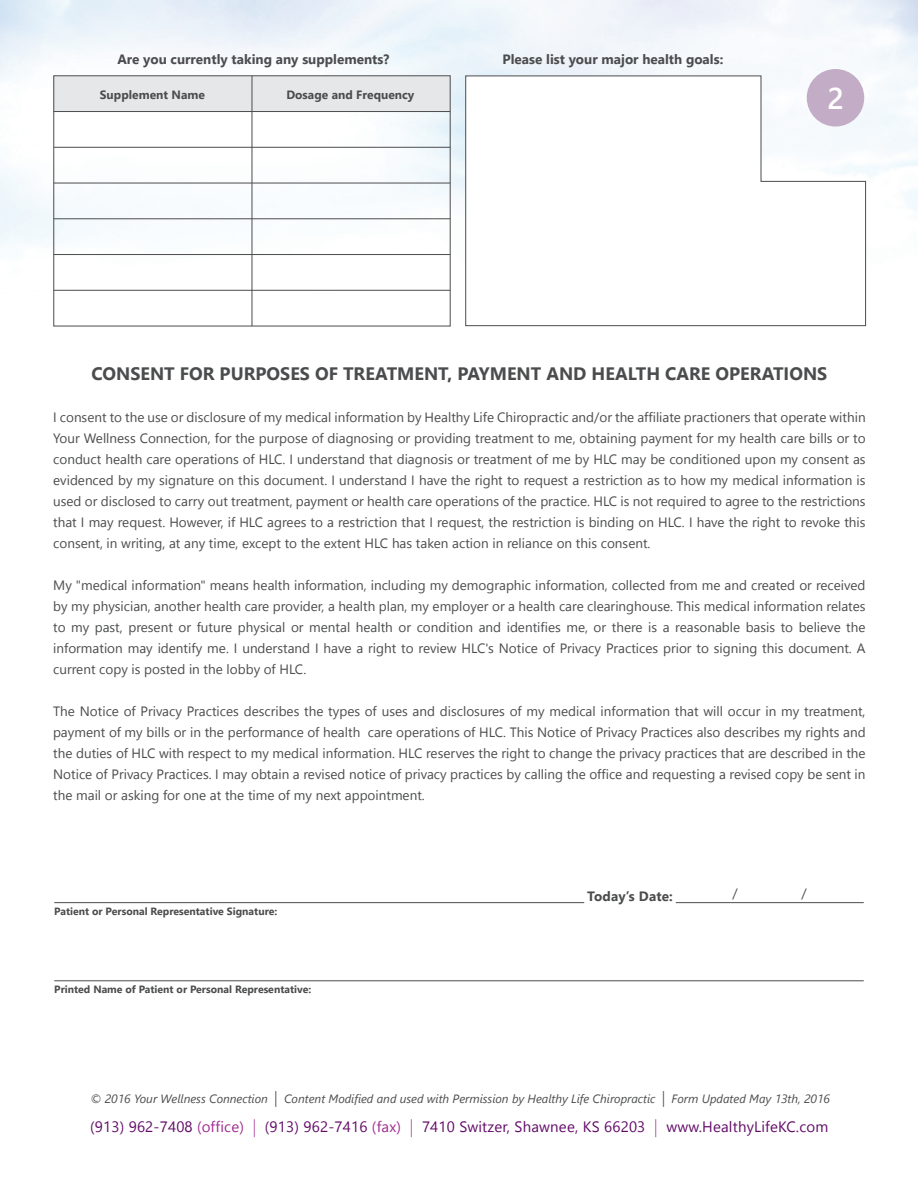
<style>
.page{position:relative;width:918px;height:1188px;background:#fff}
.page>*{position:absolute;margin:0;border:0;box-sizing:border-box;transform-origin:0 0}
.t1{font:600 30px "Segoe UI";color:#fff}
.t2{font:700 18px "Segoe UI";color:#4b4c4d}
.t3{font:15px "Segoe UI";letter-spacing:.015em;color:#620c68}
.t4{font:13.5px/21px "Segoe UI";color:#4b4c4d;text-align:justify}
.t5{font:700 13.5px "Segoe UI";color:#4b4c4d}
.t6{font:italic 12px "Segoe UI";color:#4b4c4d}
.t7{font:700 12px "Segoe UI";color:#4b4c4d}
.t8{font:700 10.5px "Segoe UI";color:#4b4c4d}
.s1{font-size:15.6px}
.s2{color:#a02a90}
.s3{font-weight:300;font-size:18px;color:#a02a90}
</style>
<div class="page">
<img style="left:0;top:0;width:918px;height:981px">
<div style="left:54px;top:76px;width:396px;height:36px;background:#e6e7e9"></div>
<hr style="left:54px;top:290px;width:396px;height:1px;background:#4b4c4d">
<hr style="left:54px;top:254px;width:396px;height:1px;background:#4b4c4d">
<hr style="left:54px;top:219px;width:396px;height:1px;background:#4b4c4d">
<hr style="left:54px;top:183px;width:396px;height:1px;background:#4b4c4d">
<hr style="left:54px;top:147px;width:396px;height:1px;background:#4b4c4d">
<hr style="left:54px;top:111px;width:396px;height:1px;background:#4b4c4d">
<hr style="left:252px;top:76px;width:1px;height:250px;background:#4b4c4d">
<div style="left:807px;top:69px;width:57px;height:58px;background:#c3acc5;border-radius:50%"></div>
<svg style="left:465px;top:76px;width:401px;height:250px"></svg>
<hr style="left:54px;top:902px;width:530px;height:1px;background:#4b4c4d">
<hr style="left:54px;top:981px;width:810px;height:1px;background:#4b4c4d">
<hr style="left:676px;top:902px;width:188px;height:1px;background:#4b4c4d">
<p class="t5" style="left:117px;top:49px;width:274px">Are you currently taking any supplements?</p>
<p class="t5" style="left:502px;top:49px;width:222px">Please list your major health goals:</p>
<p class="t7" style="left:100px;top:85px;width:107px">Supplement Name</p>
<p class="t7" style="left:286px;top:85px;width:129px">Dosage and Frequency</p>
<h1 class="t1" style="left:827px;top:76px;width:18px">2</h1>
<h2 class="t2" style="left:91px;top:360px;width:737px">CONSENT FOR PURPOSES OF TREATMENT, PAYMENT AND HEALTH CARE OPERATIONS</h2>
<p class="t4" style="left:53px;top:406px;width:814px">I consent to the use or disclosure of my medical information by Healthy Life Chiropractic and/or the affiliate practioners that operate within Your Wellness Connection, for the purpose of diagnosing or providing treatment to me, obtaining payment for my health care bills or to conduct health care operations of HLC. I understand that diagnosis or treatment of me by HLC may be conditioned upon my consent as evidenced by my signature on this document. I understand I have the right to request a restriction as to how my medical information is used or disclosed to carry out treatment, payment or health care operations of the practice. HLC is not required to agree to the restrictions that I may request. However, if HLC agrees to a restriction that I request, the restriction is binding on HLC. I have the right to revoke this consent, in writing, at any time, except to the extent HLC has taken action in reliance on this consent.</p>
<p class="t4" style="left:53px;top:574px;width:814px">My "medical information" means health information, including my demographic information, collected from me and created or received by my physician, another health care provider, a health plan, my employer or a health care clearinghouse. This medical information relates to my past, present or future physical or mental health or condition and identifies me, or there is a reasonable basis to believe the information may identify me. I understand I have a right to review HLC's Notice of Privacy Practices prior to signing this document. A current copy is posted in the lobby of HLC.</p>
<p class="t4" style="left:53px;top:700px;width:814px">The Notice of Privacy Practices describes the types of uses and disclosures of my medical information that will occur in my treatment, payment of my bills or in the performance of health care operations of HLC. This Notice of Privacy Practices also describes my rights and the duties of HLC with respect to my medical information. HLC reserves the right to change the privacy practices that are described in the Notice of Privacy Practices. I may obtain a revised notice of privacy practices by calling the office and requesting a revised copy be sent in the mail or asking for one at the time of my next appointment.</p>
<p class="t8" style="left:54px;top:903px;width:225px">Patient or Personal Representative Signature:</p>
<p class="t8" style="left:54px;top:981px;width:259px">Printed Name of Patient or Personal Representative:</p>
<p class="t5" style="left:587px;top:886px;width:87px">Today’s Date:</p>
<p class="t4" style="left:733px;top:882px;width:7px">/</p>
<p class="t4" style="left:801px;top:882px;width:7px">/</p>
<p class="t6" style="left:91px;top:1090px;width:741px">© 2016 Your Wellness Connection <span class="s1">|</span> Content Modified and used with Permission by Healthy Life Chiropractic <span class="s1">|</span> Form Updated May 13th, 2016</p>
<p class="t3" style="left:90px;top:1116px;width:740px">(913) 962-7408 <span class="s2">(office)</span> <span class="s3">|</span> (913) 962-7416 <span class="s2">(fax)</span> <span class="s3">|</span> 7410 Switzer, Shawnee, KS 66203 <span class="s3">|</span> www.HealthyLifeKC.com</p>
</div>
